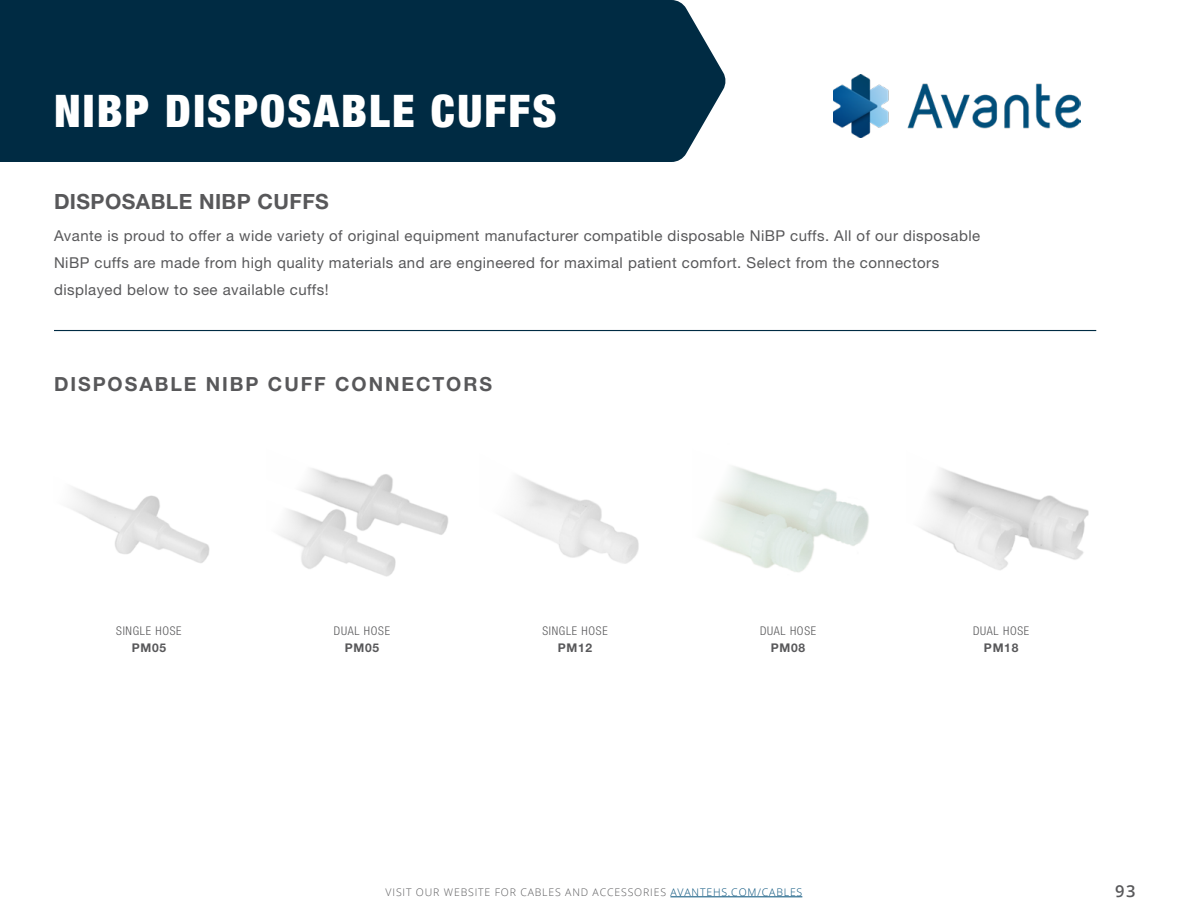
<style>
.page{position:relative;width:1188px;height:918px;background:#fff}
.page>*{position:absolute;margin:0;border:0;box-sizing:border-box;transform-origin:0 0}
.t1{font:900 condensed 45px "Helvetica Neue LT Std";letter-spacing:.05em;color:#fff}
.t2{font:700 21px "Helvetica Neue LT Std";letter-spacing:.02em;color:#58585a}
.t3{font:700 19.5px "Helvetica Neue LT Std";letter-spacing:.1em;color:#58585a}
.t4{font:600 16.5px "Open Sans";color:#58585a}
.t5{font:15px/27px "Helvetica Neue LT Std";letter-spacing:.03em;color:#58585a}
.t6{font:300 condensed 12px "Helvetica Neue LT Std";letter-spacing:.06em;color:#58585a}
.t7{font:700 12px "Helvetica Neue LT Std";letter-spacing:.06em;color:#58585a}
.t8{font:300 10.5px "Open Sans";letter-spacing:.08em;color:#58585a}
.s1{color:#004e79}
</style>
<div class="page">
<hr style="left:670px;top:897px;width:132px;height:1px;background:#004e79">
<hr style="left:54px;top:330px;width:1042px;height:1px;background:#002b43">
<img style="left:70px;top:487px;width:140px;height:76px">
<img style="left:704px;top:466px;width:165px;height:107px">
<img style="left:504px;top:476px;width:135px;height:88px">
<img style="left:921px;top:468px;width:168px;height:102px">
<img style="left:279px;top:468px;width:169px;height:109px">
<div style="left:0;top:0;width:726px;height:162px;background:#002b43"></div>
<img style="left:833px;top:74px;width:247px;height:63px">
<h1 class="t1" style="left:54px;top:83px;width:504px">NIBP DISPOSABLE CUFFS</h1>
<h2 class="t2" style="left:54px;top:189px;width:276px">DISPOSABLE NIBP CUFFS</h2>
<p class="t5" style="left:54px;top:222px;width:928px">Avante is proud to offer a wide variety of original equipment manufacturer compatible disposable NiBP cuffs. All of our disposable<br>NiBP cuffs are made from high quality materials and are engineered for maximal patient comfort. Select from the connectors displayed below to see available cuffs!</p>
<h3 class="t3" style="left:54px;top:372px;width:440px">DISPOSABLE NIBP CUFF CONNECTORS</h3>
<p class="t6" style="left:116px;top:624px;width:67px">SINGLE HOSE</p>
<p class="t7" style="left:132px;top:640px;width:36px">PM05</p>
<p class="t6" style="left:334px;top:624px;width:58px">DUAL HOSE</p>
<p class="t7" style="left:345px;top:640px;width:36px">PM05</p>
<p class="t6" style="left:542px;top:624px;width:67px">SINGLE HOSE</p>
<p class="t7" style="left:558px;top:640px;width:36px">PM12</p>
<p class="t6" style="left:760px;top:624px;width:58px">DUAL HOSE</p>
<p class="t7" style="left:771px;top:640px;width:36px">PM08</p>
<p class="t6" style="left:973px;top:624px;width:58px">DUAL HOSE</p>
<p class="t7" style="left:984px;top:640px;width:36px">PM18</p>
<p class="t8" style="left:386px;top:885px;width:418px">VISIT OUR WEBSITE FOR CABLES AND ACCESSORIES <span class="s1">AVANTEHS.COM/CABLES</span></p>
<p class="t4" style="left:1115px;top:879px;width:22px">93</p>
</div>
